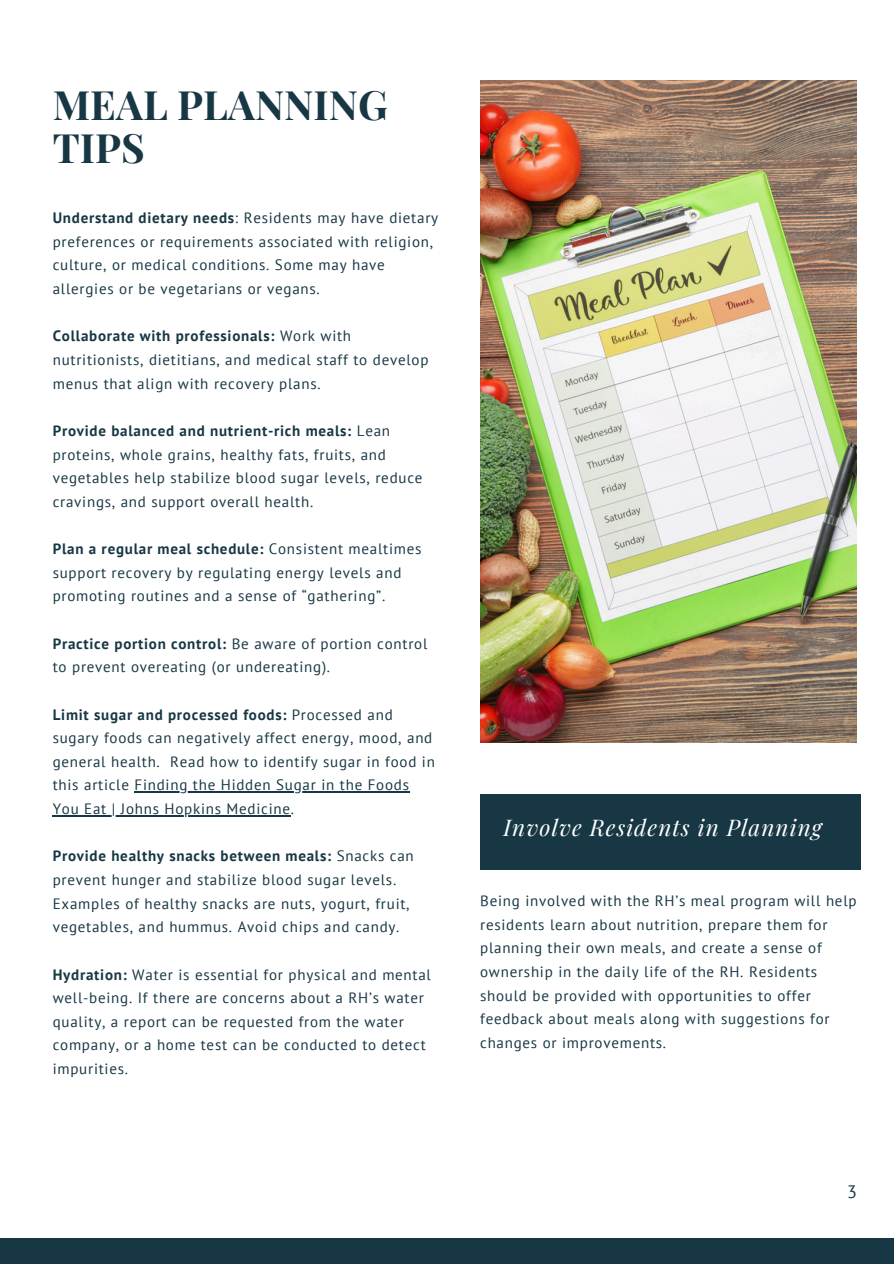
<style>
.page{position:relative;width:894px;height:1264px;background:#fff}
.page>*{position:absolute;margin:0;border:0;box-sizing:border-box;transform-origin:0 0}
.t1{font:700 40.5px/43.8px "Playfair Display";color:#173744}
.t2{font:italic 22.5px "Playfair Display";letter-spacing:.05em;color:#fff}
.t3{font:18px "PT Sans";color:#173744}
.t4{font:15px/23.7px "PT Sans";letter-spacing:.05em;color:#173744}
.s1{font-weight:700}
</style>
<div class="page">
<div style="left:0;top:1238px;width:893px;height:25px;background:#173744"></div>
<img style="left:480px;top:80px;width:376px;height:662px">
<hr style="left:134px;top:791px;width:275px;height:1px;background:#173744">
<hr style="left:53px;top:815px;width:238px;height:1px;background:#173744">
<div style="left:480px;top:794px;width:380px;height:75px;background:#173744"></div>
<p class="t1" style="left:53px;top:81px;width:336px">MEAL PLANNING<br>TIPS</p>
<p class="t4" style="left:53px;top:206px;width:387px"><span class="s1">Understand dietary needs</span>: Residents may have dietary preferences or requirements associated with religion, culture, or medical conditions. Some may have allergies or be vegetarians or vegans.</p>
<p class="t4" style="left:53px;top:324px;width:377px"><span class="s1">Collaborate with professionals:</span> Work with nutritionists, dietitians, and medical staff to develop menus that align with recovery plans.</p>
<p class="t4" style="left:53px;top:418px;width:371px"><span class="s1">Provide balanced and nutrient-rich meals:</span> Lean proteins, whole grains, healthy fats, fruits, and vegetables help stabilize blood sugar levels, reduce cravings, and support overall health.</p>
<p class="t4" style="left:53px;top:536px;width:370px"><span class="s1">Plan a regular meal schedule:</span> Consistent mealtimes support recovery by regulating energy levels and promoting routines and a sense of “gathering”.</p>
<p class="t4" style="left:53px;top:631px;width:376px"><span class="s1">Practice portion control:</span> Be aware of portion control to prevent overeating (or undereating).</p>
<p class="t4" style="left:53px;top:702px;width:383px"><span class="s1">Limit sugar and processed foods:</span> Processed and sugary foods can negatively affect energy, mood, and general health. Read how to identify sugar in food in this article Finding the Hidden Sugar in the Foods</p>
<p class="t4" style="left:53px;top:796px;width:243px">You Eat | Johns Hopkins Medicine.</p>
<p class="t4" style="left:53px;top:844px;width:362px"><span class="s1">Provide healthy snacks between meals:</span> Snacks can prevent hunger and stabilize blood sugar levels.<br>Examples of healthy snacks are nuts, yogurt, fruit, vegetables, and hummus. Avoid chips and candy.</p>
<p class="t4" style="left:53px;top:962px;width:379px"><span class="s1">Hydration:</span> Water is essential for physical and mental well-being. If there are concerns about a RH’s water</p>
<h2 class="t4" style="left:53px;top:1009px;width:374px">quality, a report can be requested from the water company, or a home test can be conducted to detect impurities.</h2>
<p class="t2" style="left:503px;top:811px;width:320px">Involve Residents in Planning</p>
<p class="t4" style="left:480px;top:888px;width:378px">Being involved with the RH’s meal program will help residents learn about nutrition, prepare them for planning their own meals, and create a sense of ownership in the daily life of the RH. Residents should be provided with opportunities to offer feedback about meals along with suggestions for changes or improvements.</p>
<p class="t3" style="left:847px;top:1179px;width:11px">3</p>
</div>
